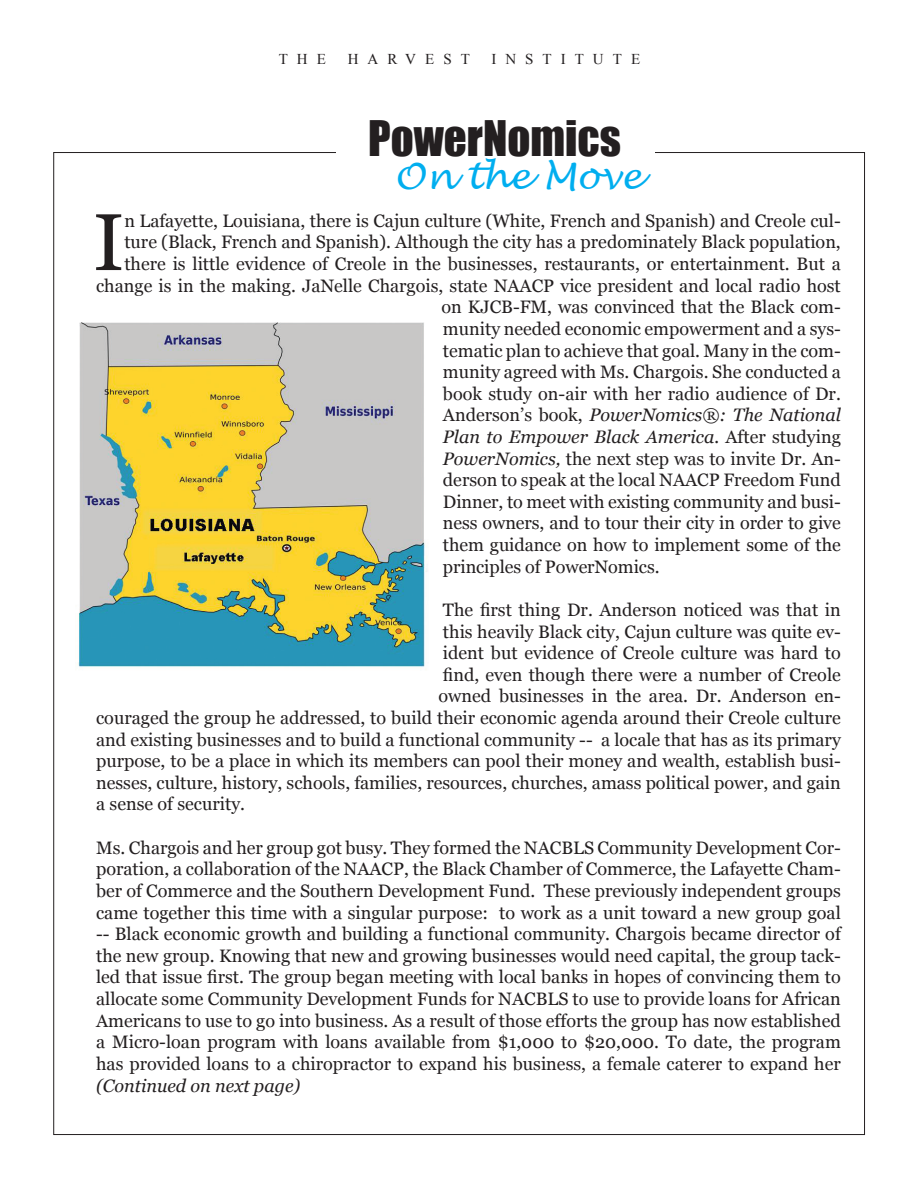
<style>
.page{position:relative;width:919px;height:1189px;background:#fff}
.page>*{position:absolute;margin:0;border:0;box-sizing:border-box;transform-origin:0 0}
.t1{font:80.4px "Georgia";color:#231f20}
.t2{font:45px "Impact";color:#231f20}
.t3{font:italic 36px "Lucida Handwriting";color:#00aeef}
.t4{font:18px/21.6px "Georgia";color:#231f20;text-align:justify}
.t5{font:italic 18px "Georgia";color:#231f20}
.t6{font:15px "Times New Roman";letter-spacing:.6em;color:#231f20}
.s1{font-style:normal}
.s2{font-style:italic}
</style>
<div class="page">
<img style="left:78px;top:322px;width:349px;height:347px">
<p class="t6" style="left:279px;top:49px;width:49px">THE</p>
<p class="t6" style="left:347px;top:49px;width:123px">HARVEST</p>
<p class="t6" style="left:491px;top:49px;width:150px">INSTITUTE</p>
<h2 class="t2" style="left:368px;top:103px;width:254px">PowerNomics</h2>
<h3 class="t3" style="left:394px;top:155px;width:249px">On the Move</h3>
<h1 class="t1" style="left:93px;top:193px;width:33px">I</h1>
<p class="t4" style="left:124px;top:210px;width:717px">n Lafayette, Louisiana, there is Cajun culture (White, French and Spanish) and Creole cul-</p>
<p class="t4" style="left:124px;top:232px;width:717px">ture (Black, French and Spanish). Although the city has a predominately Black population,</p>
<p class="t4" style="left:124px;top:253px;width:717px">there is little evidence of Creole in the businesses, restaurants, or entertainment. But a</p>
<p class="t4" style="left:96px;top:275px;width:745px">change is in the making. JaNelle Chargois, state NAACP vice president and local radio host</p>
<p class="t4" style="left:441px;top:296px;width:401px">on KJCB-FM, was convinced that the Black com-</p>
<p class="t4" style="left:443px;top:318px;width:399px">munity needed economic empowerment and a sys-</p>
<p class="t4" style="left:443px;top:340px;width:399px">tematic plan to achieve that goal. Many in the com-</p>
<p class="t4" style="left:443px;top:361px;width:399px">munity agreed with Ms. Chargois. She conducted a</p>
<p class="t4" style="left:443px;top:383px;width:399px">book study on-air with her radio audience of Dr.</p>
<p class="t5" style="left:443px;top:403px;width:399px"><span class="s1">Anderson’s book,</span> PowerNomics®: The National</p>
<p class="t5" style="left:443px;top:425px;width:399px">Plan to Empower Black America. <span class="s1">After studying</span></p>
<p class="t4" style="left:443px;top:448px;width:399px"><span class="s2">PowerNomics,</span> the next step was to invite Dr. An-</p>
<p class="t4" style="left:443px;top:469px;width:399px">derson to speak at the local NAACP Freedom Fund</p>
<p class="t4" style="left:443px;top:491px;width:399px">Dinner, to meet with existing community and busi-</p>
<p class="t4" style="left:443px;top:512px;width:399px">ness owners, and to tour their city in order to give</p>
<p class="t4" style="left:443px;top:534px;width:399px">them guidance on how to implement some of the</p>
<p class="t4" style="left:443px;top:556px;width:218px">principles of PowerNomics.</p>
<p class="t4" style="left:443px;top:599px;width:399px">The first thing Dr. Anderson noticed was that in</p>
<p class="t4" style="left:443px;top:620px;width:399px">this heavily Black city, Cajun culture was quite ev-</p>
<p class="t4" style="left:443px;top:642px;width:399px">ident but evidence of Creole culture was hard to</p>
<p class="t4" style="left:443px;top:664px;width:399px">find, even though there were a number of Creole</p>
<p class="t4" style="left:438px;top:685px;width:403px">owned businesses in the area. Dr. Anderson en-</p>
<p class="t4" style="left:96px;top:707px;width:745px">couraged the group he addressed, to build their economic agenda around their Creole culture</p>
<p class="t4" style="left:96px;top:728px;width:745px">and existing businesses and to build a functional community -- a locale that has as its primary</p>
<p class="t4" style="left:96px;top:750px;width:746px">purpose, to be a place in which its members can pool their money and wealth, establish busi-</p>
<p class="t4" style="left:96px;top:772px;width:745px">nesses, culture, history, schools, families, resources, churches, amass political power, and gain</p>
<p class="t4" style="left:96px;top:793px;width:150px">a sense of security.</p>
<p class="t4" style="left:96px;top:836px;width:746px">Ms. Chargois and her group got busy. They formed the NACBLS Community Development Cor&shy;poration, a collaboration of the NAACP, the Black Chamber of Commerce, the Lafayette Cham&shy;ber of Commerce and the Southern Development Fund. These previously independent groups came together this time with a singular purpose: to work as a unit toward a new group goal -- Black economic growth and building a functional community. Chargois became director of the new group. Knowing that new and growing businesses would need capital, the group tack&shy;led that issue first. The group began meeting with local banks in hopes of convincing them to allocate some Community Development Funds for NACBLS to use to provide loans for African Americans to use to go into business. As a result of those efforts the group has now established a Micro-loan program with loans available from $1,000 to $20,000. To date, the program has provided loans to a chiropractor to expand his business, a female caterer to expand her</p>
<p class="t5" style="left:96px;top:1073px;width:205px">(Continued on next page)</p>
</div>
